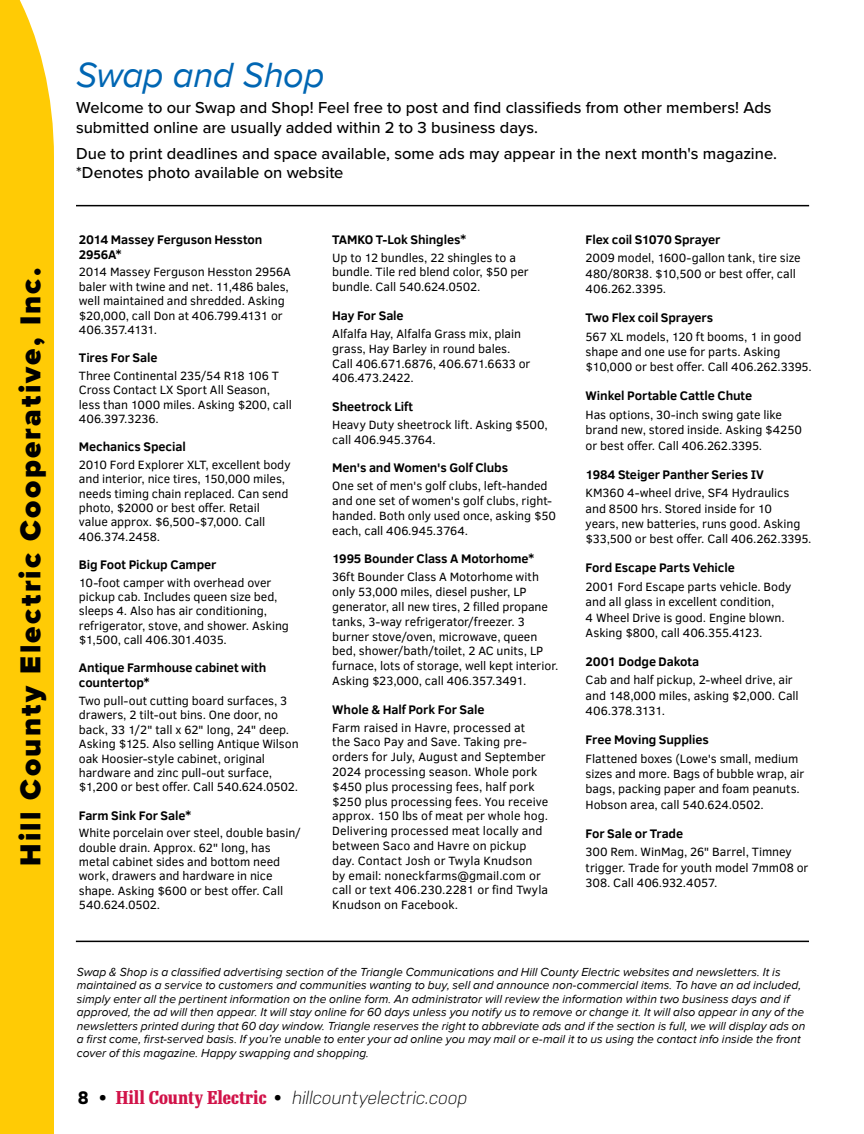
<style>
.page{position:relative;width:864px;height:1134px;background:#fff}
.page>*{position:absolute;margin:0;border:0;box-sizing:border-box;transform-origin:0 0}
.t1{font:italic 36px "Proxima Nova";letter-spacing:-.005em;color:#0066b3}
.t2{font:900 29.85px "Proxima Nova";letter-spacing:.075em;color:#000}
.t3{font:italic 300 18px "Nudista";color:#000}
.t4{font:500 16.5px/19.5px "Proxima Nova";color:#000}
.t5{font:700 12.75px/15.1px "Clear Sans";letter-spacing:-.01em;color:#000}
.t6{font:12.3px/14.9px "Clear Sans";letter-spacing:-.005em;color:#000}
.t7{font:italic 12px/13.5px "Proxima Nova";letter-spacing:.005em;color:#000}
.s1{font-weight:700;font-style:normal}
.s2{font-family:"Re Public Cond";font-weight:700;font-style:normal;color:#d11349}
</style>
<div class="page">
<div style="left:0;top:0;width:54px;height:1134px;background:#ffcb05"></div>
<hr style="left:76px;top:205px;width:733px;height:1px;background:#000">
<hr style="left:76px;top:941px;width:733px;height:1px;background:#000">
<h2 class="t2" style="left:8px;top:866px;width:600px;rotate:-90deg">Hill County Electric Cooperative, Inc.</h2>
<h1 class="t1" style="left:76px;top:55px;width:250px">Swap and Shop</h1>
<h3 class="t4" style="left:76px;top:97px;width:697px">Welcome to our Swap and Shop! Feel free to post and find classifieds from other members! Ads submitted online are usually added within 2 to 3 business days.</h3>
<h3 class="t4" style="left:76px;top:143px;width:703px">Due to print deadlines and space available, some ads may appear in the next month's magazine. *Denotes photo available on website</h3>
<p class="t5" style="left:79px;top:231px;width:185px">2014 Massey Ferguson Hesston<br>2956A*</p>
<p class="t6" style="left:79px;top:265px;width:214px;line-height:14.4px">2014 Massey Ferguson Hesston 2956A baler with twine and net. 11,486 bales, well maintained and shredded. Asking $20,000, call Don at 406.799.4131 or<br>406.357.4131.</p>
<p class="t5" style="left:79px;top:350px;width:80px">Tires For Sale</p>
<p class="t6" style="left:79px;top:368px;width:215px;line-height:14.4px">Three Continental 235/54 R18 106 T<br>Cross Contact LX Sport All Season, less than 1000 miles. Asking $200, call<br>406.397.3236.</p>
<p class="t5" style="left:79px;top:439px;width:108px">Mechanics Special</p>
<p class="t6" style="left:79px;top:457px;width:213px;line-height:14.4px">2010 Ford Explorer XLT, excellent body and interior, nice tires, 150,000 miles, needs timing chain replaced. Can send photo, $2000 or best offer. Retail value approx. $6,500-$7,000. Call 406.374.2458.</p>
<p class="t5" style="left:79px;top:556px;width:139px">Big Foot Pickup Camper</p>
<p class="t6" style="left:79px;top:575px;width:212px;line-height:14.4px">10-foot camper with overhead over pickup cab. Includes queen size bed, sleeps 4. Also has air conditioning, refrigerator, stove, and shower. Asking $1,500, call 406.301.4035.</p>
<p class="t5" style="left:79px;top:660px;width:189px">Antique Farmhouse cabinet with countertop*</p>
<p class="t6" style="left:79px;top:694px;width:221px;line-height:14.4px">Two pull-out cutting board surfaces, 3 drawers, 2 tilt-out bins. One door, no back, 33 1/2" tall x 62" long, 24" deep.<br>Asking $125. Also selling Antique Wilson oak Hoosier-style cabinet, original hardware and zinc pull-out surface, $1,200 or best offer. Call 540.624.0502.</p>
<p class="t5" style="left:79px;top:807px;width:114px">Farm Sink For Sale*</p>
<p class="t6" style="left:79px;top:826px;width:224px;line-height:14.4px">White porcelain over steel, double basin/ double drain. Approx. 62" long, has metal cabinet sides and bottom need work, drawers and hardware in nice shape. Asking $600 or best offer. Call 540.624.0502.</p>
<p class="t5" style="left:332px;top:231px;width:135px">TAMKO T-Lok Shingles*</p>
<p class="t6" style="left:332px;top:250px;width:198px">Up to 12 bundles, 22 shingles to a bundle. Tile red blend color, $50 per bundle. Call 540.624.0502.</p>
<p class="t5" style="left:332px;top:307px;width:73px">Hay For Sale</p>
<p class="t6" style="left:332px;top:326px;width:200px">Alfalfa Hay, Alfalfa Grass mix, plain grass, Hay Barley in round bales.<br>Call 406.671.6876, 406.671.6633 or<br>406.473.2422.</p>
<p class="t5" style="left:332px;top:398px;width:82px">Sheetrock Lift</p>
<p class="t6" style="left:332px;top:417px;width:217px">Heavy Duty sheetrock lift. Asking $500, call 406.945.3764.</p>
<p class="t5" style="left:332px;top:460px;width:177px">Men's and Women's Golf Clubs</p>
<p class="t6" style="left:332px;top:479px;width:225px">One set of men's golf clubs, left-handed and one set of women's golf clubs, right&shy;handed. Both only used once, asking $50 each, call 406.945.3764.</p>
<p class="t5" style="left:332px;top:551px;width:203px">1995 Bounder Class A Motorhome*</p>
<p class="t6" style="left:332px;top:570px;width:228px">36ft Bounder Class A Motorhome with only 53,000 miles, diesel pusher, LP generator, all new tires, 2 filled propane tanks, 3-way refrigerator/freezer. 3 burner stove/oven, microwave, queen bed, shower/bath/toilet, 2 AC units, LP furnace, lots of storage, well kept interior.<br>Asking $23,000, call 406.357.3491.</p>
<p class="t5" style="left:332px;top:701px;width:154px">Whole &amp; Half Pork For Sale</p>
<p class="t6" style="left:332px;top:720px;width:218px">Farm raised in Havre, processed at<br>the Saco Pay and Save. Taking pre&shy;orders for July, August and September 2024 processing season. Whole pork $450 plus processing fees, half pork $250 plus processing fees. You receive approx. 150 lbs of meat per whole hog.<br>Delivering processed meat locally and between Saco and Havre on pickup day. Contact Josh or Twyla Knudson by email: noneckfarms@gmail.com or call or text 406.230.2281 or find Twyla Knudson on Facebook.</p>
<p class="t5" style="left:586px;top:231px;width:136px">Flex coil S1070 Sprayer</p>
<p class="t6" style="left:586px;top:250px;width:217px;line-height:15.3px">2009 model, 1600-gallon tank, tire size<br>480/80R38. $10,500 or best offer, call<br>406.262.3395.</p>
<p class="t5" style="left:586px;top:309px;width:129px">Two Flex coil Sprayers</p>
<p class="t6" style="left:586px;top:329px;width:228px;line-height:15.3px">567 XL models, 120 ft booms, 1 in good shape and one use for parts. Asking $10,000 or best offer. Call 406.262.3395.</p>
<p class="t5" style="left:586px;top:388px;width:168px">Winkel Portable Cattle Chute</p>
<p class="t6" style="left:586px;top:407px;width:218px;line-height:15.3px">Has options, 30-inch swing gate like brand new, stored inside. Asking $4250 or best offer. Call 406.262.3395.</p>
<p class="t5" style="left:586px;top:466px;width:180px">1984 Steiger Panther Series IV</p>
<p class="t6" style="left:586px;top:485px;width:227px;line-height:15.3px">KM360 4-wheel drive, SF4 Hydraulics and 8500 hrs. Stored inside for 10<br>years, new batteries, runs good. Asking $33,500 or best offer. Call 406.262.3395.</p>
<p class="t5" style="left:586px;top:560px;width:151px">Ford Escape Parts Vehicle</p>
<p class="t6" style="left:586px;top:579px;width:207px;line-height:15.3px">2001 Ford Escape parts vehicle. Body and all glass in excellent condition,<br>4 Wheel Drive is good. Engine blown.<br>Asking $800, call 406.355.4123.</p>
<p class="t5" style="left:586px;top:653px;width:115px">2001 Dodge Dakota</p>
<p class="t6" style="left:586px;top:673px;width:215px;line-height:15.3px">Cab and half pickup, 2-wheel drive, air and 148,000 miles, asking $2,000. Call<br>406.378.3131.</p>
<p class="t5" style="left:586px;top:732px;width:125px">Free Moving Supplies</p>
<p class="t6" style="left:586px;top:751px;width:220px;line-height:15.3px">Flattened boxes (Lowe's small, medium sizes and more. Bags of bubble wrap, air bags, packing paper and foam peanuts.<br>Hobson area, call 540.624.0502.</p>
<p class="t5" style="left:586px;top:825px;width:99px">For Sale or Trade</p>
<p class="t6" style="left:586px;top:845px;width:224px;line-height:15.3px">300 Rem. WinMag, 26" Barrel, Timney trigger. Trade for youth model 7mm08 or<br>308. Call 406.932.4057.</p>
<p class="t7" style="left:77px;top:965px;width:730px">Swap &amp; Shop is a classified advertising section of the Triangle Communications and Hill County Electric websites and newsletters. It is maintained as a service to customers and communities wanting to buy, sell and announce non-commercial items. To have an ad included, simply enter all the pertinent information on the online form. An administrator will review the information within two business days and if approved, the ad will then appear. It will stay online for 60 days unless you notify us to remove or change it. It will also appear in any of the newsletters printed during that 60 day window. Triangle reserves the right to abbreviate ads and if the section is full, we will display ads on a first come, first-served basis. If you’re unable to enter your ad online you may mail or e-mail it to us using the contact info inside the front cover of this magazine. Happy swapping and shopping.</p>
<h3 class="t3" style="left:78px;top:1088px;width:391px"><span class="s1">8 •</span> <span class="s2">Hill County Electric</span> <span class="s1">•</span> hillcountyelectric.coop</h3>
</div>
